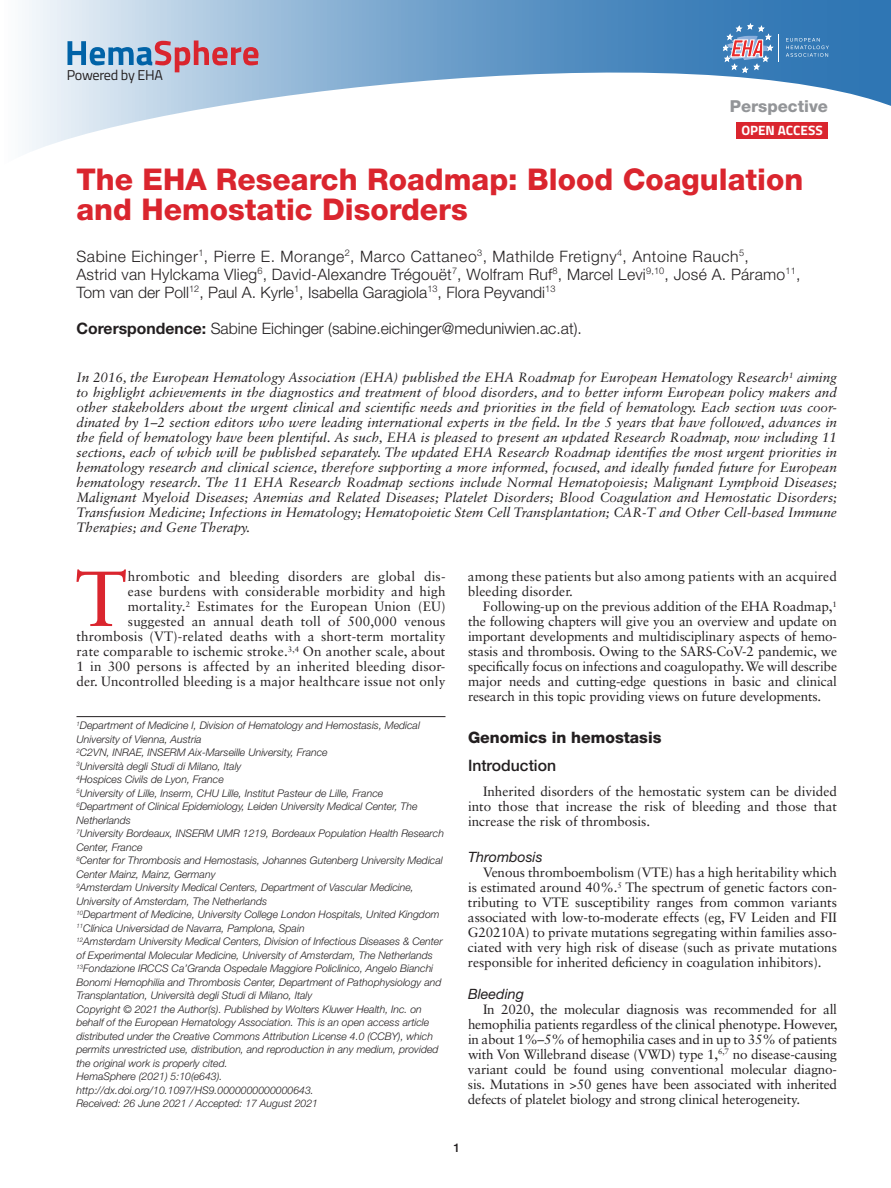
<style>
.page{position:relative;width:891px;height:1188px;background:#fff}
.page>*{position:absolute;margin:0;border:0;box-sizing:border-box;transform-origin:0 0}
.t1{font:78px "Sabon LT Std";color:#da252e}
.t2{font:800 30px/30px "Helvetica Neue LT Std";color:#da252e}
.t3{font:800 16.5px "Helvetica Neue LT Std";color:#939598}
.t4{font:300 15.75px/18px "Helvetica Neue LT Std";letter-spacing:.015em;color:#231f20}
.t5{font:800 15.75px "Helvetica Neue LT Std";color:#231f20}
.t6{font:500 15.75px "Helvetica Neue LT Std";color:#231f20}
.t7{font:italic 14.25px "Helvetica Neue LT Std";color:#231f20}
.t8{font:14.25px "Titillium Web";letter-spacing:-.025em;color:#231f20}
.t9{font:13.5px/15px "Sabon LT Std";letter-spacing:.01em;color:#231f20;text-align:justify}
.t10{font:italic 13.5px/15px "Sabon LT Std";color:#231f20;text-align:justify}
.t11{font:700 13.5px "Titillium Web";color:#fff}
.t12{font:500 12px "Helvetica Neue LT Std";color:#231f20}
.t13{font:italic 300 10.5px/13.5px "Helvetica Neue LT Std";color:#231f20}
.s1{font-weight:700}
</style>
<div class="page">
<svg style="left:29px;top:0;width:862px;height:152px"></svg>
<svg style="left:68px;top:41px;width:191px;height:31px;background:#a7a1b9"></svg>
<svg style="left:779px;top:35px;width:1px;height:27px"></svg>
<svg style="left:786px;top:38px;width:43px;height:19px"></svg>
<svg style="left:723px;top:24px;width:50px;height:48px;background:#7993bb"></svg>
<div style="left:736px;top:122px;width:92px;height:16px;background:#da252e"></div>
<hr style="left:76px;top:716px;width:370px;height:1px;background:#231f20">
<p class="t8" style="left:67px;top:65px;width:98px">Powered by EHA</p>
<p class="t3" style="left:730px;top:97px;width:100px">Perspective</p>
<p class="t11" style="left:741px;top:120px;width:83px">OPEN ACCESS</p>
<h2 class="t2" style="left:76px;top:164px;width:728px">The EHA Research Roadmap: Blood Coagulation and Hemostatic Disorders</h2>
<p class="t4" style="left:76px;top:247px;width:725px">Sabine Eichinger<sup>1</sup>, Pierre E. Morange<sup>2</sup>, Marco Cattaneo<sup>3</sup>, Mathilde Fretigny<sup>4</sup>, Antoine Rauch<sup>5</sup>,<br>Astrid van Hylckama Vlieg<sup>6</sup>, David-Alexandre Trégouët<sup>7</sup>, Wolfram Ruf<sup>8</sup>, Marcel Levi<sup>9,10</sup>, José A. Páramo<sup>11</sup>,<br>Tom van der Poll<sup>12</sup>, Paul A. Kyrle<sup>1</sup>, Isabella Garagiola<sup>13</sup>, Flora Peyvandi<sup>13</sup></p>
<p class="t4" style="left:76px;top:319px;width:507px"><span class="s1">Corerspondence:</span> Sabine Eichinger (sabine.eichinger@meduniwien.ac.at).</p>
<p class="t10" style="left:76px;top:370px;width:762px">In 2016, the European Hematology Association (EHA) published the EHA Roadmap for European Hematology Research<sup>1</sup> aiming to highlight achievements in the diagnostics and treatment of blood disorders, and to better inform European policy makers and other stakeholders about the urgent clinical and scientific needs and priorities in the field of hematology. Each section was coor&shy;dinated by 1–2 section editors who were leading international experts in the field. In the 5 years that have followed, advances in the field of hematology have been plentiful. As such, EHA is pleased to present an updated Research Roadmap, now including 11 sections, each of which will be published separately. The updated EHA Research Roadmap identifies the most urgent priorities in hematology research and clinical science, therefore supporting a more informed, focused, and ideally funded future for European hematology research. The 11 EHA Research Roadmap sections include Normal Hematopoiesis; Malignant Lymphoid Diseases; Malignant Myeloid Diseases; Anemias and Related Diseases; Platelet Disorders; Blood Coagulation and Hemostatic Disorders; Transfusion Medicine; Infections in Hematology; Hematopoietic Stem Cell Transplantation; CAR-T and Other Cell-based Immune Therapies; and Gene Therapy.</p>
<h1 class="t1" style="left:75px;top:552px;width:53px">T</h1>
<p class="t9" style="left:76px;top:569px;width:371px;text-align:right">hrombotic and bleeding disorders are global dis-<br>ease burdens with considerable morbidity and high mortality.<sup>2</sup> Estimates for the European Union (EU) suggested an annual death toll of 500,000 venous thrombosis (VT)-related deaths with a short-term mortality rate comparable to ischemic stroke.<sup>3,4</sup> On another scale, about 1 in 300 persons is affected by an inherited bleeding disor&shy;der. Uncontrolled bleeding is a major healthcare issue not only</p>
<p class="t9" style="left:468px;top:569px;width:370px">among these patients but also among patients with an acquired bleeding disorder.</p>
<p class="t9" style="left:468px;top:599px;width:371px;text-indent:15px">Following-up on the previous addition of the EHA Roadmap,<sup>1 </sup>the following chapters will give you an overview and update on important developments and multidisciplinary aspects of hemo&shy;stasis and thrombosis. Owing to the SARS-CoV-2 pandemic, we specifically focus on infections and coagulopathy. We will describe major needs and cutting-edge questions in basic and clinical research in this topic providing views on future developments.</p>
<p class="t5" style="left:468px;top:728px;width:195px">Genomics in hemostasis</p>
<p class="t6" style="left:468px;top:756px;width:90px">Introduction</p>
<p class="t9" style="left:468px;top:784px;width:371px;text-indent:15px">Inherited disorders of the hemostatic system can be divided into those that increase the risk of bleeding and those that increase the risk of thrombosis.</p>
<p class="t7" style="left:468px;top:849px;width:76px">Thrombosis</p>
<p class="t9" style="left:468px;top:865px;width:371px;text-indent:15px">Venous thromboembolism (VTE) has a high heritability which is estimated around 40%.<sup>5</sup> The spectrum of genetic factors con&shy;tributing to VTE susceptibility ranges from common variants associated with low-to-moderate effects (eg, FV Leiden and FII G20210A) to private mutations segregating within families asso&shy;ciated with very high risk of disease (such as private mutations responsible for inherited deficiency in coagulation inhibitors).</p>
<p class="t7" style="left:468px;top:985px;width:57px">Bleeding</p>
<p class="t9" style="left:468px;top:1001px;width:371px;text-indent:15px">In 2020, the molecular diagnosis was recommended for all hemophilia patients regardless of the clinical phenotype. However, in about 1%–5% of hemophilia cases and in up to 35% of patients with Von Willebrand disease (VWD) type 1,<sup>6,7</sup> no disease-causing variant could be found using conventional molecular diagno&shy;sis. Mutations in &gt;50 genes have been associated with inherited defects of platelet biology and strong clinical heterogeneity.</p>
<p class="t13" style="left:76px;top:718px;width:369px"><sup>1</sup>Department of Medicine I, Division of Hematology and Hemostasis, Medical University of Vienna, Austria<br><sup>2</sup>C2VN, INRAE, INSERM Aix-Marseille University, France<br><sup>3</sup>Università degli Studi di Milano, Italy<br><sup>4</sup>Hospices Civils de Lyon, France<br><sup>5</sup>University of Lille, Inserm, CHU Lille, Institut Pasteur de Lille, France<br><sup>6</sup>Department of Clinical Epidemiology, Leiden University Medical Center, The Netherlands<br><sup>7</sup>University Bordeaux, INSERM UMR 1219, Bordeaux Population Health Research Center, France<br><sup>8</sup>Center for Thrombosis and Hemostasis, Johannes Gutenberg University Medical Center Mainz, Mainz, Germany<br><sup>9</sup>Amsterdam University Medical Centers, Department of Vascular Medicine, University of Amsterdam, The Netherlands<br><sup>10</sup>Department of Medicine, University College London Hospitals, United Kingdom <sup>11</sup>Clínica Universidad de Navarra, Pamplona, Spain<br><sup>12</sup>Amsterdam University Medical Centers, Division of Infectious Diseases &amp; Center of Experimental Molecular Medicine, University of Amsterdam, The Netherlands <sup>13</sup>Fondazione IRCCS Ca’Granda Ospedale Maggiore Policlinico, Angelo Bianchi Bonomi Hemophilia and Thrombosis Center, Department of Pathophysiology and Transplantation, Università degli Studi di Milano, Italy<br>Copyright © 2021 the Author(s). Published by Wolters Kluwer Health, Inc. on behalf of the European Hematology Association. This is an open access article distributed under the Creative Commons Attribution License 4.0 (CCBY), which permits unrestricted use, distribution, and reproduction in any medium, provided the original work is properly cited.<br>HemaSphere (2021) 5:10(e643). http://dx.doi.org/10.1097/HS9.0000000000000643.<br>Received: 26 June 2021 / Accepted: 17 August 2021</p>
<p class="t12" style="left:453px;top:1140px;width:8px">1</p>
</div>
